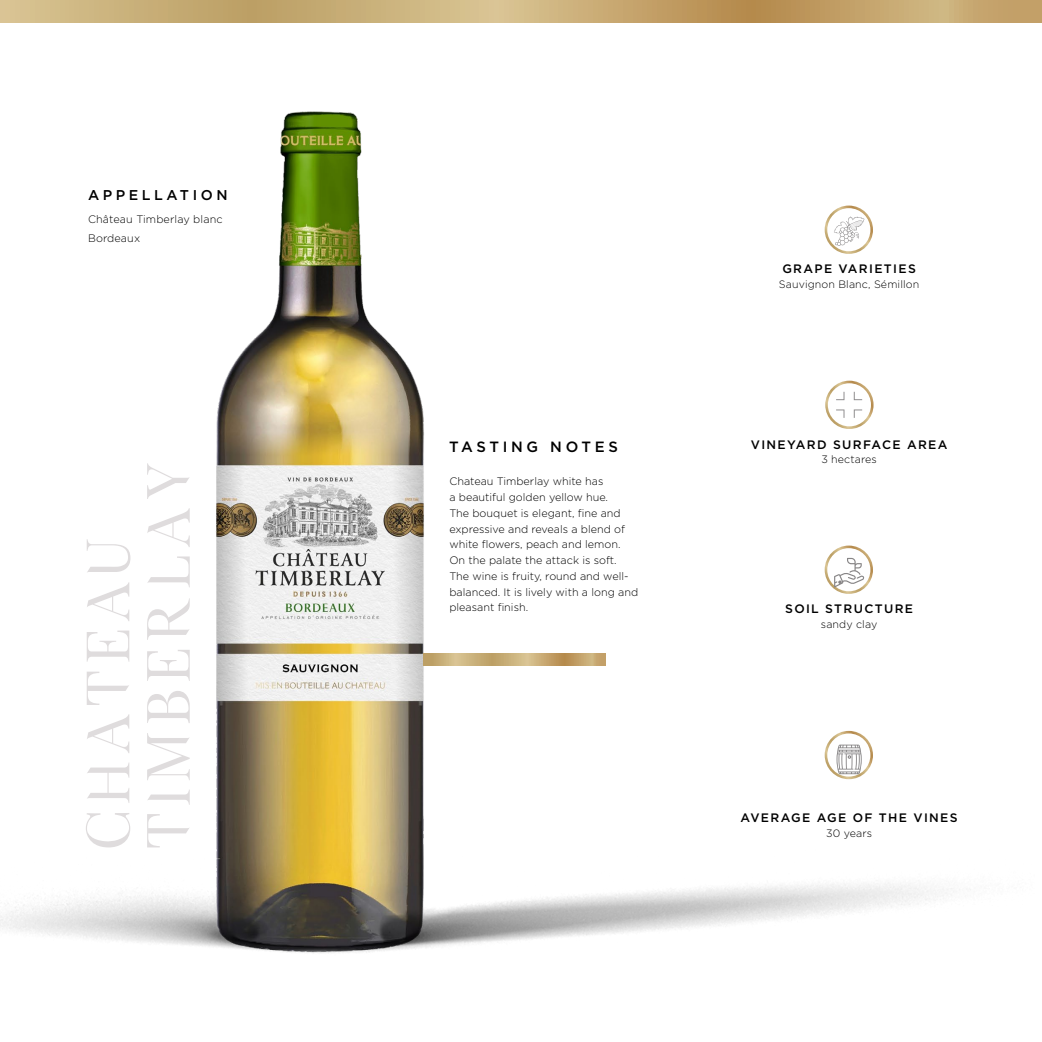
<style>
.page{position:relative;width:1042px;height:1042px;background:#fff}
.page>*{position:absolute;margin:0;border:0;box-sizing:border-box;transform-origin:0 0}
.t1{font:58.27px "Exodus Personal Use Sharpen";letter-spacing:.01em;color:#dfdcdd}
.t2{font:500 14.88px "Gotham";letter-spacing:.25em;color:#000}
.t3{font:500 14.17px "Gotham";letter-spacing:.25em;color:#000}
.t4{font:500 12.25px "Gotham";letter-spacing:.11em;color:#000}
.t5{font:300 10.85px/15.8px "Gotham";color:#000}
.t6{font:300 10.67px "Gotham";letter-spacing:.01em;color:#000}
</style>
<div class="page">
<img style="left:0;top:111px;width:971px;height:842px">
<svg style="left:424px;top:654px;width:182px;height:11px;background:#c7ab74"></svg>
<svg style="left:0;top:0;width:1042px;height:22px;background:#c7aa73"></svg>
<div style="left:824px;top:206px;width:49px;height:48px;border:3px solid #fff;border-radius:50%"></div>
<svg style="left:834px;top:216px;width:30px;height:30px"></svg>
<div style="left:824px;top:545px;width:49px;height:49px;border:3px solid #fff;border-radius:50%"></div>
<div style="left:825px;top:381px;width:48px;height:48px;border:3px solid #fff;border-radius:50%"></div>
<svg style="left:854px;top:409px;width:8px;height:9px"></svg>
<svg style="left:836px;top:409px;width:8px;height:9px"></svg>
<svg style="left:854px;top:392px;width:8px;height:8px"></svg>
<svg style="left:836px;top:392px;width:8px;height:8px"></svg>
<svg style="left:834px;top:558px;width:30px;height:29px"></svg>
<div style="left:824px;top:731px;width:49px;height:48px;border:3px solid #fff;border-radius:50%"></div>
<svg style="left:836px;top:744px;width:25px;height:30px"></svg>
<p class="t3" style="left:88px;top:185px;width:141px">APPELLATION</p>
<p class="t5" style="left:88px;top:211px;width:136px">Château Timberlay blanc</p>
<p class="t5" style="left:88px;top:230px;width:54px">Bordeaux</p>
<p class="t1" style="left:82px;top:852px;width:319px;rotate:-90deg">Chateau</p>
<p class="t1" style="left:142px;top:852px;width:395px;rotate:-90deg">timberlay</p>
<p class="t2" style="left:449px;top:437px;width:170px">TASTING NOTES</p>
<p class="t5" style="left:449px;top:473px;width:190px">Chateau Timberlay white has<br>a beautiful golden yellow hue.<br>The bouquet is elegant, fine and expressive and reveals a blend of white flowers, peach and lemon.<br>On the palate the attack is soft.<br>The wine is fruity, round and well&shy;balanced. It is lively with a long and pleasant finish.</p>
<p class="t4" style="left:782px;top:261px;width:135px">GRAPE VARIETIES</p>
<p class="t6" style="left:779px;top:278px;width:142px">Sauvignon Blanc, Sémillon</p>
<p class="t4" style="left:751px;top:436px;width:198px">VINEYARD SURFACE AREA</p>
<p class="t6" style="left:821px;top:453px;width:57px">3 hectares</p>
<p class="t4" style="left:785px;top:601px;width:129px">SOIL STRUCTURE</p>
<p class="t6" style="left:821px;top:618px;width:58px">sandy clay</p>
<p class="t4" style="left:740px;top:809px;width:218px">AVERAGE AGE OF THE VINES</p>
<p class="t6" style="left:826px;top:826px;width:47px">30 years</p>
</div>
